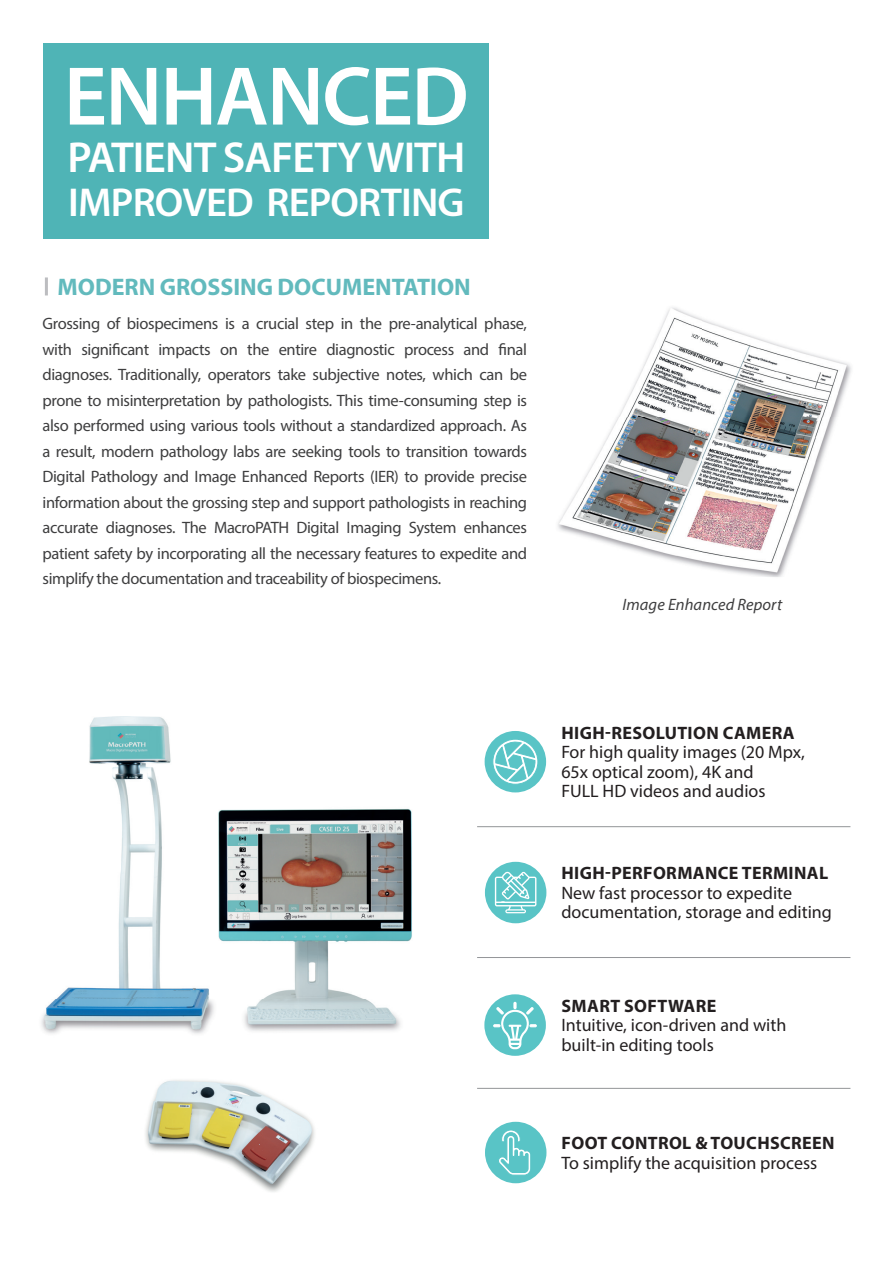
<style>
.page{position:relative;width:893px;height:1263px;background:#fff}
.page>*{position:absolute;margin:0;border:0;box-sizing:border-box;transform-origin:0 0}
.t1{font:600 84px "Myriad Pro";letter-spacing:-.02em;color:#fff}
.t2{font:600 43.5px "Myriad Pro";letter-spacing:-.02em;color:#fff}
.t3{font:600 40.5px "Myriad Pro";letter-spacing:-.02em;color:#fff}
.t4{font:700 24px "Myriad Pro";color:#62babd}
.t5{font:18px/19.5px "Myriad Pro";color:#231f20}
.t6{font:700 18px "Myriad Pro";letter-spacing:.02em;color:#231f20}
.t7{font:16.5px/25.5px "Myriad Pro";letter-spacing:-.02em;color:#3e3e3f;text-align:justify}
.t8{font:italic 16.5px "Myriad Pro";letter-spacing:.005em;color:#3e3e3f}
</style>
<div class="page">
<div style="left:44px;top:43px;width:445px;height:196px;background:#4fb4b6"></div>
<hr style="left:45px;top:277px;width:3px;height:18px;background:#bcbdc0">
<div style="left:485px;top:731px;width:61px;height:61px;background:#59c4c6;border-radius:50%"></div>
<svg style="left:492px;top:739px;width:46px;height:45px"></svg>
<div style="left:485px;top:862px;width:61px;height:61px;background:#59c4c6;border-radius:50%"></div>
<svg style="left:495px;top:871px;width:41px;height:42px"></svg>
<div style="left:484px;top:994px;width:62px;height:62px;background:#59c4c6;border-radius:50%"></div>
<svg style="left:493px;top:1002px;width:44px;height:47px"></svg>
<div style="left:485px;top:1122px;width:61px;height:61px;background:#59c4c6;border-radius:50%"></div>
<svg style="left:499px;top:1130px;width:32px;height:45px"></svg>
<img style="left:145px;top:1080px;width:170px;height:112px">
<hr style="left:477px;top:826px;width:373px;height:1px;background:#939598">
<hr style="left:477px;top:957px;width:373px;height:1px;background:#939598">
<hr style="left:477px;top:1088px;width:373px;height:1px;background:#939598">
<img style="left:558px;top:307px;width:294px;height:270px">
<img style="left:41px;top:716px;width:371px;height:318px">
<h1 class="t1" style="left:64px;top:43px;width:406px">ENHANCED</h1>
<h2 class="t2" style="left:67px;top:129px;width:400px">PATIENT SAFETY WITH</h2>
<h3 class="t3" style="left:68px;top:176px;width:398px">IMPROVED REPORTING</h3>
<h3 class="t4" style="left:58px;top:272px;width:415px">MODERN GROSSING DOCUMENTATION</h3>
<p class="t7" style="left:43px;top:311px;width:486px">Grossing of biospecimens is a crucial step in the pre-analytical phase, with significant impacts on the entire diagnostic process and final diagnoses. Traditionally, operators take subjective notes, which can be prone to misinterpretation by pathologists. This time-consuming step is also performed using various tools without a standardized approach. As a result, modern pathology labs are seeking tools to transition towards Digital Pathology and Image Enhanced Reports (IER) to provide precise information about the grossing step and support pathologists in reaching accurate diagnoses. The MacroPATH Digital Imaging System enhances patient safety by incorporating all the necessary features to expedite and simplify the documentation and traceability of biospecimens.</p>
<p class="t8" style="left:623px;top:594px;width:161px">Image Enhanced Report</p>
<p class="t6" style="left:562px;top:721px;width:235px">HIGH-RESOLUTION CAMERA</p>
<p class="t5" style="left:561px;top:742px;width:245px">For high quality images (20 Mpx,<br>65x optical zoom), 4K and<br>FULL HD videos and audios</p>
<p class="t6" style="left:562px;top:861px;width:268px">HIGH-PERFORMANCE TERMINAL</p>
<p class="t5" style="left:561px;top:883px;width:272px">New fast processor to expedite documentation, storage and editing</p>
<p class="t6" style="left:562px;top:994px;width:156px">SMART SOFTWARE</p>
<p class="t5" style="left:561px;top:1015px;width:227px">Intuitive, icon-driven and with built-in editing tools</p>
<p class="t6" style="left:562px;top:1131px;width:275px">FOOT CONTROL &amp; TOUCHSCREEN</p>
<p class="t5" style="left:561px;top:1152px;width:257px">To simplify the acquisition process</p>
</div>
